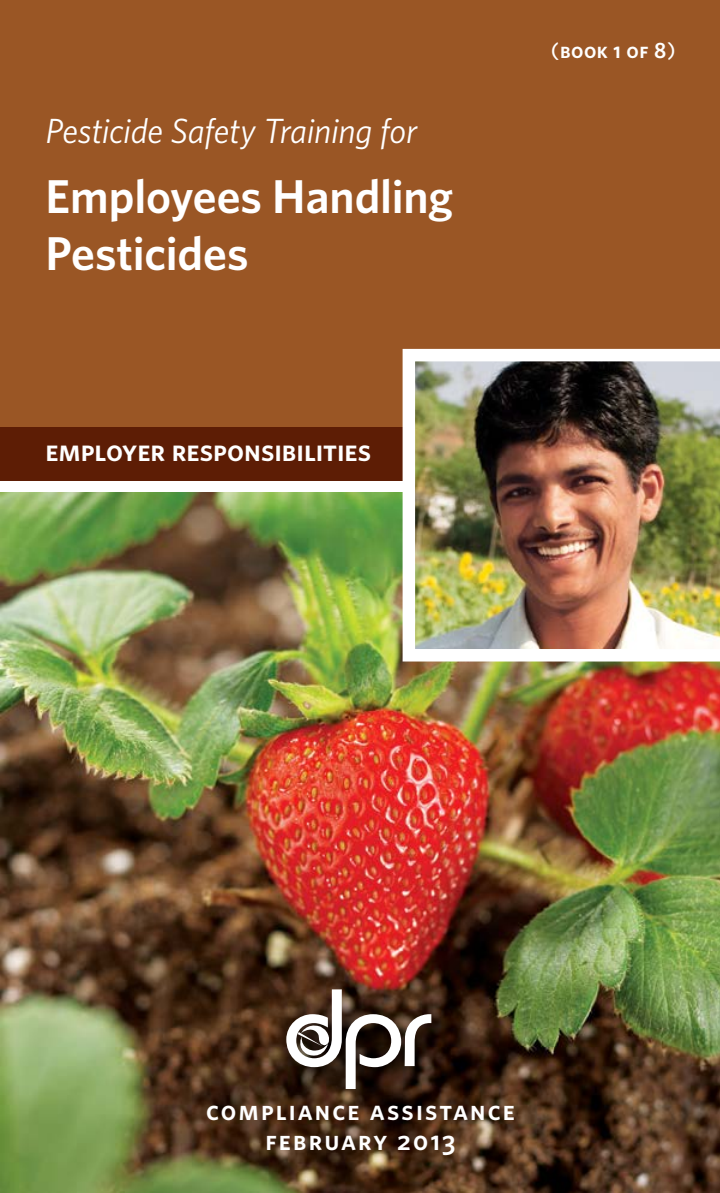
<style>
.page{position:relative;width:720px;height:1193px;background:#fff}
.page>*{position:absolute;margin:0;border:0;box-sizing:border-box;transform-origin:0 0}
.Cover_Large_Heading{font:600 47.5px/57.5px "Whitney";letter-spacing:-.005em;color:#fff}
.Cover_Small_Heading{font:italic 35px "Whitney";letter-spacing:-.01em;color:#fff}
.Cover_Employer{font:30px "Whitney Semibold SC";color:#fff}
.Cover_Footer{font:27.5px "Whitney Semibold SC";letter-spacing:.075em;color:#fff}
.t1{font:22px "Whitney Semibold SC";letter-spacing:.02em;color:#fff}
.s1{font-family:"Whitney";font-weight:500}
</style>
<div class="page">
<div style="left:0;top:0;width:720px;height:480px;background:#9a5625"></div>
<div style="left:0;top:427px;width:403px;height:53px;background:#5d1d05"></div>
<img style="left:0;top:493px;width:720px;height:699px">
<svg style="left:267px;top:970px;width:194px;height:148px;background:#401f11"></svg>
<svg style="left:286px;top:989px;width:145px;height:100px"></svg>
<img style="left:403px;top:349px;width:317px;height:312px">
<p class="Cover_Small_Heading" style="left:46px;top:110px;width:373px">Pesticide Safety Training for</p>
<p class="Cover_Large_Heading" style="left:46px;top:166px;width:409px">Employees Handling<br>Pesticides</p>
<p class="Cover_Employer" style="left:46px;top:433px;width:327px">employer responsibilities</p>
<p class="t1" style="left:551px;top:37px;width:126px"><span class="s1">(</span>book 1 of 8<span class="s1">)</span></p>
<p class="Cover_Footer" style="left:206px;top:1094px;width:311px">compliance assistance</p>
<p class="Cover_Footer" style="left:266px;top:1124px;width:192px">february 2013</p>
</div>
